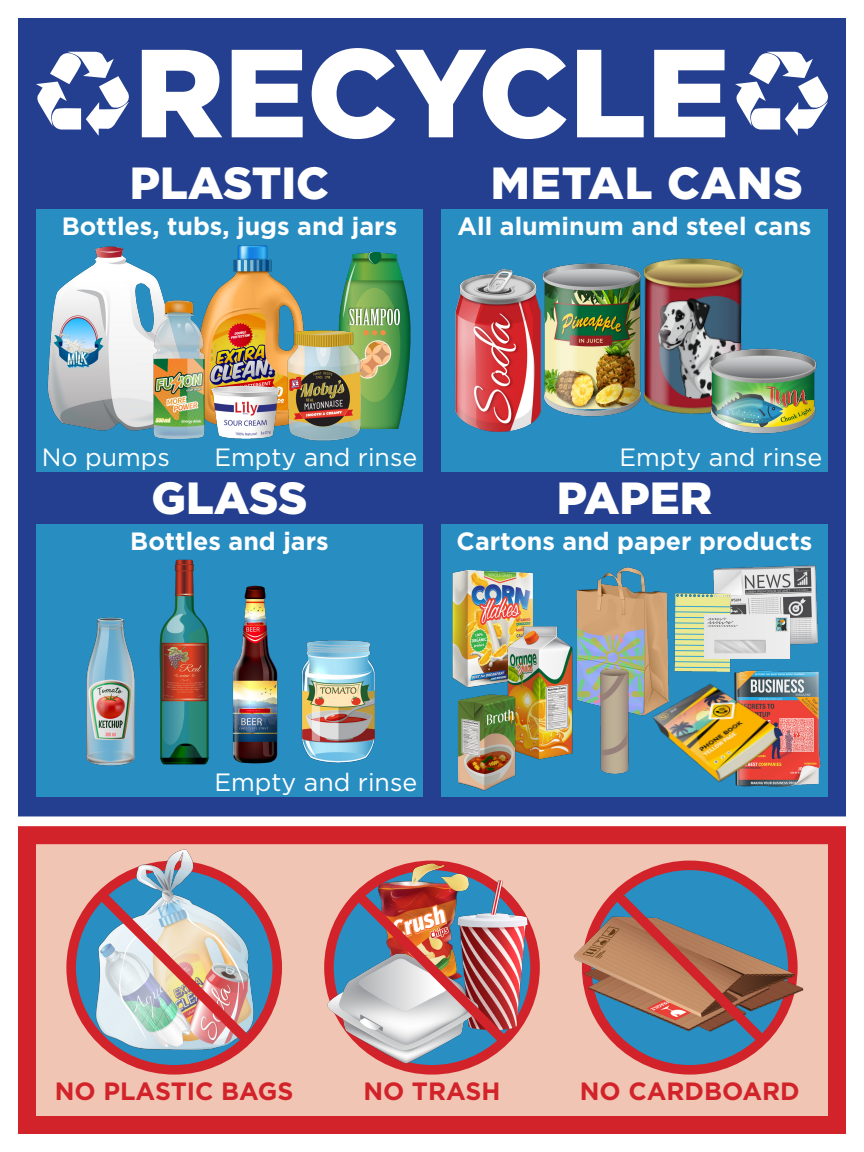
<style>
.page{position:relative;width:864px;height:1152px;background:#fff}
.page>*{position:absolute;margin:0;border:0;box-sizing:border-box;transform-origin:0 0}
.t1{font:900 125px "Gotham";letter-spacing:-.005em;color:#fff}
.t2{font:900 45px "Gotham";color:#fff}
.t3{font:900 45px "Gotham";letter-spacing:.02em;color:#fff}
.t4{font:700 25px "Gotham";color:#fff}
.t5{font:25px "Gotham";color:#fff}
.t6{font:700 25px "Gotham";color:#d2232a}
</style>
<div class="page">
<div style="left:27px;top:835px;width:810px;height:290px;background:#f0c5b4"></div>
<div style="left:18px;top:826px;width:828px;height:308px;border:18px solid #d2232a"></div>
<div style="left:66px;top:861px;width:216px;height:214px;border:10px solid #d2232a;border-radius:50%"></div>
<svg style="left:587px;top:865px;width:206px;height:205px;fill:#298ec1"></svg>
<div style="left:582px;top:861px;width:216px;height:214px;border:10px solid #d2232a;border-radius:50%"></div>
<div style="left:27px;top:141px;width:810px;height:666px;background:#243f8f"></div>
<div style="left:18px;top:132px;width:828px;height:684px;border:18px solid #243f8f"></div>
<div style="left:36px;top:159px;width:387px;height:313px;background:#288ec2"></div>
<div style="left:36px;top:159px;width:387px;height:50px;background:#243f8f"></div>
<div style="left:441px;top:159px;width:387px;height:313px;background:#288ec2"></div>
<div style="left:441px;top:159px;width:387px;height:50px;background:#243f8f"></div>
<div style="left:36px;top:472px;width:387px;height:324px;background:#288ec2"></div>
<div style="left:36px;top:472px;width:387px;height:52px;background:#243f8f"></div>
<div style="left:441px;top:472px;width:387px;height:324px;background:#288ec2"></div>
<div style="left:441px;top:472px;width:387px;height:52px;background:#243f8f"></div>
<div style="left:18px;top:18px;width:828px;height:141px;background:#243f8f"></div>
<img style="left:34px;top:246px;width:130px;height:185px">
<img style="left:211px;top:245px;width:93px;height:181px">
<img style="left:338px;top:253px;width:72px;height:176px">
<img style="left:150px;top:300px;width:64px;height:139px">
<img style="left:288px;top:330px;width:73px;height:110px">
<img style="left:208px;top:375px;width:74px;height:64px">
<img style="left:576px;top:568px;width:92px;height:148px">
<img style="left:594px;top:660px;width:42px;height:113px">
<img style="left:452px;top:570px;width:88px;height:118px">
<img style="left:786px;top:671px;width:34px;height:116px">
<img style="left:646px;top:663px;width:140px;height:140px">
<img style="left:499px;top:627px;width:74px;height:133px">
<img style="left:458px;top:691px;width:58px;height:100px">
<img style="left:714px;top:566px;width:103px;height:79px">
<img style="left:671px;top:594px;width:65px;height:78px">
<img style="left:701px;top:614px;width:91px;height:47px">
<img style="left:232px;top:585px;width:46px;height:179px">
<img style="left:160px;top:559px;width:49px;height:205px">
<img style="left:87px;top:617px;width:48px;height:148px">
<img style="left:301px;top:641px;width:74px;height:122px">
<img style="left:654px;top:258px;width:90px;height:156px">
<img style="left:542px;top:263px;width:116px;height:153px">
<img style="left:455px;top:269px;width:86px;height:163px">
<img style="left:710px;top:349px;width:107px;height:84px">
<img style="left:77px;top:849px;width:197px;height:223px">
<img style="left:366px;top:860px;width:122px;height:23px">
<img style="left:447px;top:876px;width:92px;height:158px">
<img style="left:324px;top:928px;width:160px;height:147px">
<img style="left:346px;top:883px;width:170px;height:169px">
<img style="left:573px;top:911px;width:231px;height:123px">
<img style="left:89px;top:883px;width:170px;height:169px">
<svg style="left:605px;top:883px;width:170px;height:169px"></svg>
<svg style="left:735px;top:52px;width:93px;height:84px"></svg>
<svg style="left:36px;top:52px;width:93px;height:84px"></svg>
<h1 class="t1" style="left:134px;top:7px;width:597px">RECYCLE</h1>
<h2 class="t2" style="left:130px;top:152px;width:201px">PLASTIC</h2>
<h2 class="t3" style="left:491px;top:152px;width:313px">METAL CANS</h2>
<p class="t4" style="left:62px;top:209px;width:337px">Bottles, tubs, jugs and jars</p>
<p class="t4" style="left:458px;top:209px;width:355px">All aluminum and steel cans</p>
<p class="t5" style="left:42px;top:441px;width:130px">No pumps</p>
<p class="t5" style="left:214px;top:441px;width:204px">Empty and rinse</p>
<p class="t5" style="left:619px;top:441px;width:204px">Empty and rinse</p>
<h2 class="t2" style="left:152px;top:467px;width:157px">GLASS</h2>
<p class="t4" style="left:130px;top:524px;width:200px">Bottles and jars</p>
<h2 class="t2" style="left:557px;top:467px;width:157px">PAPER</h2>
<p class="t4" style="left:457px;top:524px;width:357px">Cartons and paper products</p>
<p class="t5" style="left:214px;top:766px;width:204px">Empty and rinse</p>
<p class="t6" style="left:55px;top:1075px;width:240px">NO PLASTIC BAGS</p>
<p class="t6" style="left:363px;top:1075px;width:139px">NO TRASH</p>
<p class="t6" style="left:580px;top:1075px;width:221px">NO CARDBOARD</p>
</div>
